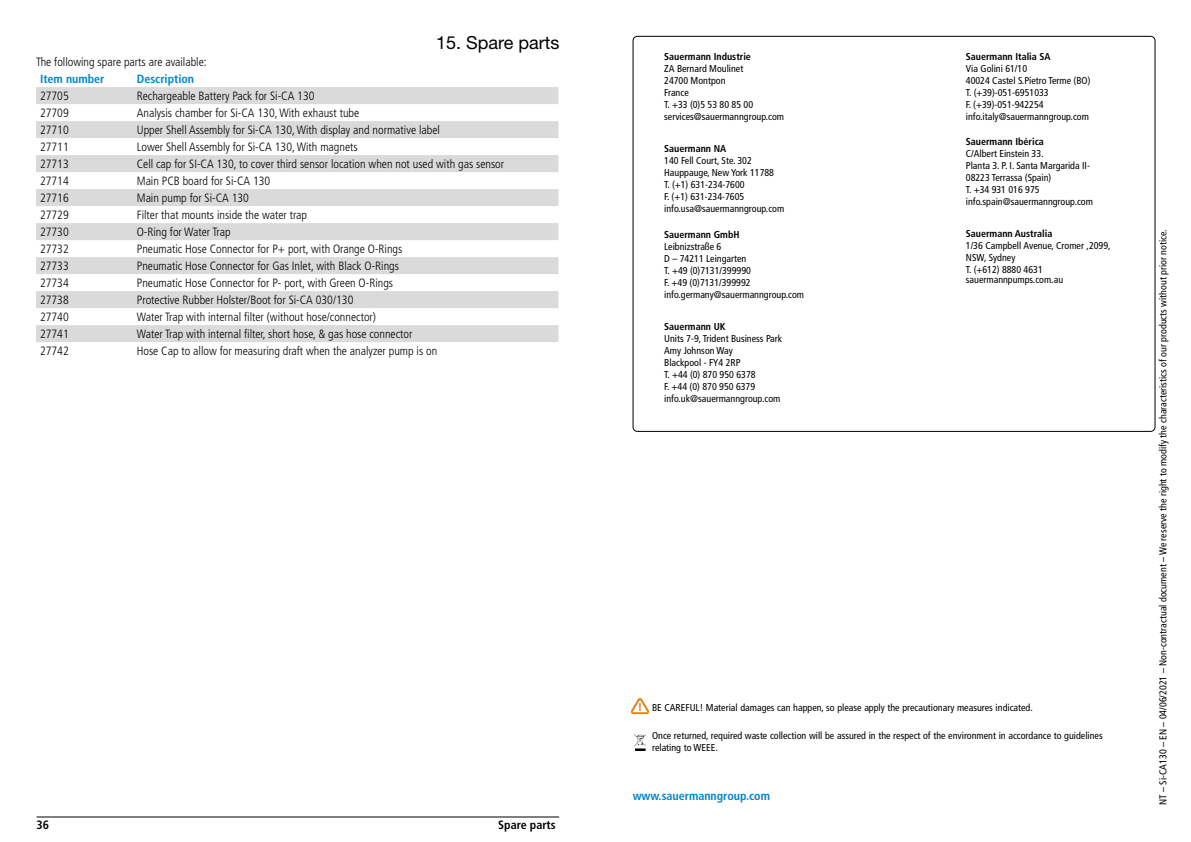
<style>
.page{position:relative;width:1191px;height:842px;background:#fff}
.page>*{position:absolute;margin:0;border:0;box-sizing:border-box;transform-origin:0 0}
.t1{font:18px "Helvetica Neue LT Std";color:#000}
.t2{font:300 condensed 12px "Frutiger LT Std";color:#000}
.t3{font:700 condensed 12px "Frutiger LT Std";color:#0086ca}
.t4{font:700 condensed 12px "Frutiger LT Std";color:#000}
.t5{font:condensed 10px/12px "Frutiger LT Std";color:#000}
.t6{font:700 condensed 10px "Frutiger LT Std";color:#000}
</style>
<div class="page">
<hr style="left:37px;top:817px;width:522px;height:1px;background:#000">
<img style="left:634px;top:734px;width:11px;height:17px">
<img style="left:631px;top:699px;width:17px;height:15px">
<svg style="left:36px;top:87px;width:522px;height:255px;fill:#dadada"></svg>
<h1 class="t1" style="left:436px;top:32px;width:125px">15. Spare parts</h1>
<p class="t2" style="left:36px;top:55px;width:172px">The following spare parts are available:</p>
<p class="t3" style="left:40px;top:72px;width:66px">Item number</p>
<p class="t3" style="left:137px;top:72px;width:59px">Description</p>
<p class="t2" style="left:40px;top:89px;width:30px">27705</p>
<p class="t2" style="left:137px;top:89px;width:179px">Rechargeable Battery Pack for Si-CA 130</p>
<p class="t2" style="left:40px;top:106px;width:30px">27709</p>
<p class="t2" style="left:137px;top:106px;width:224px">Analysis chamber for Si-CA 130, With exhaust tube</p>
<p class="t2" style="left:40px;top:123px;width:30px">27710</p>
<p class="t2" style="left:137px;top:123px;width:305px">Upper Shell Assembly for Si-CA 130, With display and normative label</p>
<p class="t2" style="left:40px;top:140px;width:30px">27711</p>
<p class="t2" style="left:137px;top:140px;width:222px">Lower Shell Assembly for Si-CA 130, With magnets</p>
<p class="t2" style="left:40px;top:157px;width:30px">27713</p>
<p class="t2" style="left:137px;top:157px;width:369px">Cell cap for SI-CA 130, to cover third sensor location when not used with gas sensor</p>
<p class="t2" style="left:40px;top:174px;width:30px">27714</p>
<p class="t2" style="left:137px;top:174px;width:135px">Main PCB board for Si-CA 130</p>
<p class="t2" style="left:40px;top:191px;width:30px">27716</p>
<p class="t2" style="left:137px;top:191px;width:114px">Main pump for Si-CA 130</p>
<p class="t2" style="left:40px;top:208px;width:30px">27729</p>
<p class="t2" style="left:137px;top:208px;width:172px">Filter that mounts inside the water trap</p>
<p class="t2" style="left:40px;top:225px;width:30px">27730</p>
<p class="t2" style="left:137px;top:225px;width:95px">O-Ring for Water Trap</p>
<p class="t2" style="left:40px;top:242px;width:30px">27732</p>
<p class="t2" style="left:137px;top:242px;width:267px">Pneumatic Hose Connector for P+ port, with Orange O-Rings</p>
<p class="t2" style="left:40px;top:259px;width:30px">27733</p>
<p class="t2" style="left:137px;top:259px;width:264px">Pneumatic Hose Connector for Gas Inlet, with Black O-Rings</p>
<p class="t2" style="left:40px;top:276px;width:30px">27734</p>
<p class="t2" style="left:137px;top:276px;width:258px">Pneumatic Hose Connector for P- port, with Green O-Rings</p>
<p class="t2" style="left:40px;top:293px;width:30px">27738</p>
<p class="t2" style="left:137px;top:293px;width:218px">Protective Rubber Holster/Boot for Si-CA 030/130</p>
<p class="t2" style="left:40px;top:310px;width:30px">27740</p>
<p class="t2" style="left:137px;top:310px;width:241px">Water Trap with internal filter (without hose/connector)</p>
<p class="t2" style="left:40px;top:327px;width:30px">27741</p>
<p class="t2" style="left:137px;top:327px;width:277px">Water Trap with internal filter, short hose, &amp; gas hose connector</p>
<p class="t2" style="left:40px;top:344px;width:30px">27742</p>
<p class="t2" style="left:137px;top:344px;width:302px">Hose Cap to allow for measuring draft when the analyzer pump is on</p>
<p class="t4" style="left:37px;top:817px;width:14px">36</p>
<p class="t4" style="left:498px;top:817px;width:59px">Spare parts</p>
<p class="t6" style="left:664px;top:51px;width:88px">Sauermann Industrie</p>
<p class="t5" style="left:664px;top:63px;width:121px">ZA Bernard Moulinet<br>24700 Montpon<br>France<br>T. +33 (0)5 53 80 85 00 services@sauermanngroup.com</p>
<p class="t6" style="left:664px;top:143px;width:64px">Sauermann NA</p>
<p class="t5" style="left:664px;top:155px;width:122px">140 Fell Court, Ste. 302<br>Hauppauge, New York 11788<br>T. (+1) 631-234-7600<br>F. (+1) 631-234-7605 info.usa@sauermanngroup.com</p>
<p class="t6" style="left:664px;top:229px;width:77px">Sauermann GmbH</p>
<p class="t5" style="left:664px;top:241px;width:141px">Leibnizstraße 6<br>D – 74211 Leingarten<br>T. +49 (0)7131/399990<br>F. +49 (0)7131/399992 info.germany@sauermanngroup.com</p>
<p class="t6" style="left:664px;top:321px;width:63px">Sauermann UK</p>
<p class="t5" style="left:664px;top:333px;width:120px">Units 7-9, Trident Business Park<br>Amy Johnson Way<br>Blackpool - FY4 2RP<br>T. +44 (0) 870 950 6378<br>F. +44 (0) 870 950 6379 info.uk@sauermanngroup.com</p>
<p class="t6" style="left:966px;top:51px;width:86px">Sauermann Italia SA</p>
<p class="t5" style="left:966px;top:63px;width:126px">Via Golini 61/10<br>40024 Castel S.Pietro Terme (BO)<br>T. (+39)-051-6951033<br>F. (+39)-051-942254 info.italy@sauermanngroup.com</p>
<p class="t6" style="left:966px;top:135px;width:80px">Sauermann Ibérica</p>
<p class="t5" style="left:966px;top:147px;width:129px">C/Albert Einstein 33.<br>Planta 3. P. I. Santa Margarida II-<br>08223 Terrassa (Spain)<br>T. +34 931 016 975 info.spain@sauermanngroup.com</p>
<p class="t6" style="left:966px;top:227px;width:88px">Sauermann Australia</p>
<p class="t5" style="left:966px;top:239px;width:146px">1/36 Campbell Avenue, Cromer ,2099,<br>NSW, Sydney<br>T. (+612) 8880 4631</p>
<p class="t5" style="left:966px;top:273px;width:99px">sauermannpumps.com.au</p>
<p class="t5" style="left:652px;top:702px;width:382px">BE CAREFUL! Material damages can happen, so please apply the precautionary measures indicated.</p>
<p class="t5" style="left:652px;top:730px;width:452px">Once returned, required waste collection will be assured in the respect of the environment in accordance to guidelines relating to WEEE.</p>
<p class="t3" style="left:632px;top:789px;width:139px">www.sauermanngroup.com</p>
<p class="t5" style="left:1157px;top:805px;width:577px;rotate:-90deg">NT – Si-CA130 – EN – 04/06/2021 – Non-contractual document – We reserve the right to modify the characteristics of our products without prior notice.</p>
</div>
